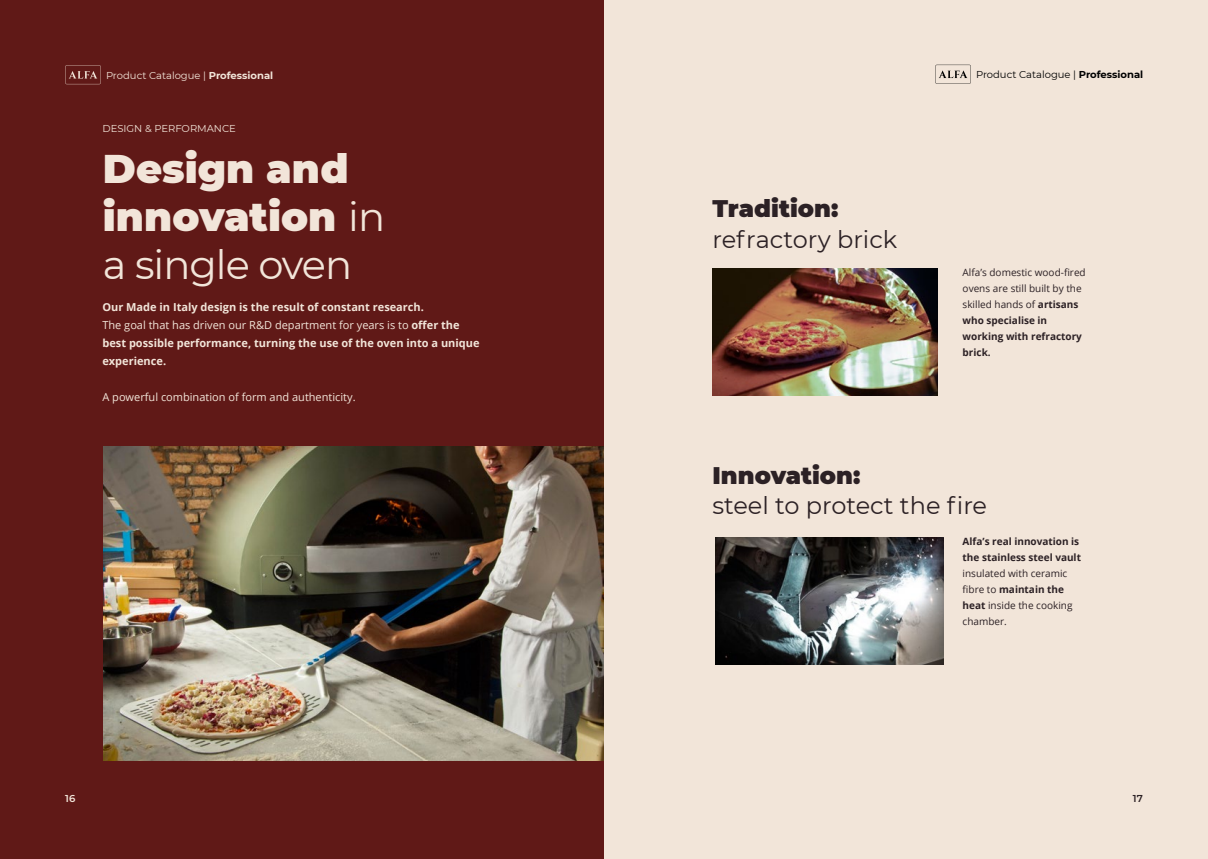
<style>
.page{position:relative;width:1208px;height:859px;background:#fff}
.page>*{position:absolute;margin:0;border:0;box-sizing:border-box;transform-origin:0 0}
.t1{font:900 40px/48px "Montserrat";color:#f2e5d9}
.t2{font:24px "Montserrat";color:#2c2125}
.t3{font:900 24px "Montserrat";color:#2c2125}
.t4{font:700 11px/18px "Open Sans";color:#f2e5d9}
.t5{font:11px "Open Sans";color:#f2e5d9}
.t6{font:10px/16px "Open Sans";color:#2c2125}
.t7{font:10px "Montserrat";color:#f2e5d9}
.t8{font:700 10px/16px "Open Sans";color:#2c2125}
.t9{font:10px "Montserrat";color:#000}
.t10{font:600 10px "Montserrat";color:#f2e5d9}
.t11{font:600 10px "Montserrat";color:#2c2125}
.s1{font-weight:700}
.s2{font-weight:400}
</style>
<div class="page">
<div style="left:0;top:0;width:604px;height:859px;background:#601917"></div>
<div style="left:604px;top:0;width:604px;height:859px;background:#f2e5d9"></div>
<img style="left:103px;top:446px;width:501px;height:315px">
<img style="left:715px;top:537px;width:228px;height:128px">
<img style="left:712px;top:268px;width:225px;height:128px">
<svg style="left:65px;top:65px;width:36px;height:19px"></svg>
<svg style="left:935px;top:65px;width:36px;height:19px"></svg>
<p class="t7" style="left:106px;top:71px;width:169px">Product Catalogue | <span class="s1">Professional</span></p>
<p class="t9" style="left:976px;top:71px;width:169px">Product Catalogue | <span class="s1">Professional</span></p>
<p class="t7" style="left:102px;top:124px;width:135px">DESIGN &amp; PERFORMANCE</p>
<h1 class="t1" style="left:103px;top:147px;width:284px">Design and innovation <span class="s2">in a single oven</span></h1>
<p class="t4" style="left:102px;top:298px;width:378px">Our Made in Italy design is the result of constant research.<br><span class="s2">The goal that has driven our R&amp;D department for years is to</span> offer the best possible performance, turning the use of the oven into a unique experience.</p>
<p class="t5" style="left:102px;top:390px;width:255px">A powerful combination of form and authenticity.</p>
<h2 class="t3" style="left:712px;top:198px;width:127px">Tradition:</h2>
<h2 class="t2" style="left:712px;top:230px;width:186px">refractory brick</h2>
<p class="t6" style="left:962px;top:264px;width:125px">Alfa’s domestic wood-fired ovens are still built by the skilled hands of <span class="s1">artisans who specialise in working with refractory brick.</span></p>
<h2 class="t3" style="left:712px;top:464px;width:149px">Innovation:</h2>
<h2 class="t2" style="left:712px;top:489px;width:276px">steel to protect the fire</h2>
<p class="t8" style="left:962px;top:534px;width:120px">Alfa’s real innovation is the stainless steel vault</p>
<p class="t6" style="left:962px;top:565px;width:111px">insulated with ceramic fibre to <span class="s1">maintain the heat</span> inside the cooking chamber.</p>
<p class="t10" style="left:65px;top:793px;width:12px">16</p>
<p class="t11" style="left:1132px;top:793px;width:11px">17</p>
</div>
